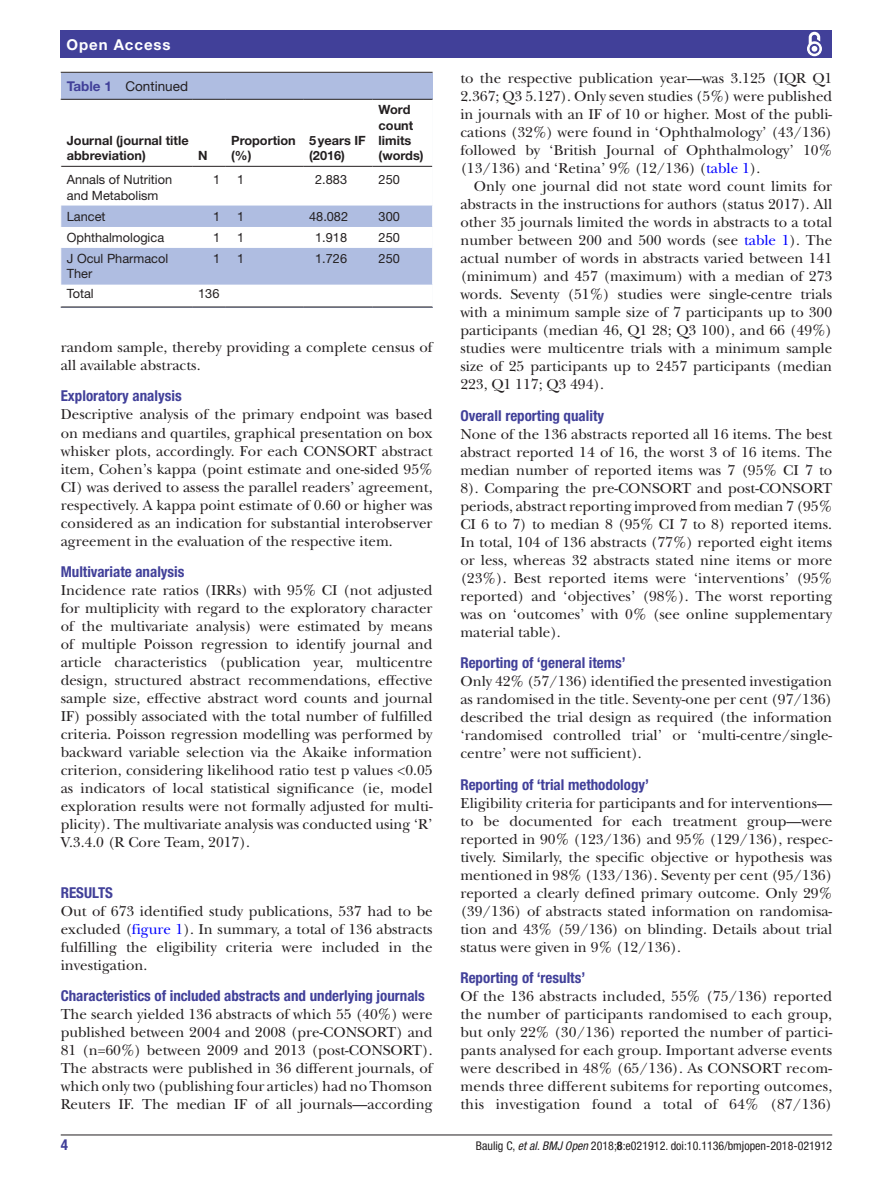
<style>
.page{position:relative;width:893px;height:1191px;background:#fff}
.page>*{position:absolute;margin:0;border:0;box-sizing:border-box;transform-origin:0 0}
.t1{font:15px/18px "New Baskerville";color:#231f20;text-align:justify}
.t2{font:700 condensed 15px "Helvetica Neue LT Std";color:#414099}
.t3{font:700 15px "Helvetica Neue LT Std";letter-spacing:.065em;color:#fff}
.t4{font:13.5px "Helvetica Neue LT Std";color:#231f20}
.t5{font:12.75px/15.3px "Helvetica Neue LT Std";color:#231f20}
.t6{font:700 12.75px/15.3px "Helvetica Neue LT Std";color:#231f20}
.t7{font:condensed 12px "Helvetica Neue LT Std";color:#231f20}
.s1{font-weight:700;color:#414099}
.s2{color:#00f}
.s3{font-style:italic}
.s4{font-weight:700}
</style>
<div class="page">
<hr style="left:61px;top:1134px;width:771px;height:1px;background:#231f20">
<div style="left:61px;top:31px;width:771px;height:27px;background:#414099"></div>
<svg style="left:807px;top:31px;width:15px;height:26px"></svg>
<div style="left:61px;top:91px;width:372px;height:216px;background:#afbde1"></div>
<div style="left:61px;top:100px;width:371px;height:106px;background:#fff"></div>
<hr style="left:61px;top:99px;width:131px;height:1px;background:#231f20">
<hr style="left:61px;top:166px;width:131px;height:1px;background:#231f20">
<hr style="left:192px;top:99px;width:33px;height:1px;background:#231f20">
<hr style="left:192px;top:166px;width:33px;height:1px;background:#231f20">
<hr style="left:225px;top:99px;width:78px;height:1px;background:#231f20">
<hr style="left:225px;top:166px;width:78px;height:1px;background:#231f20">
<hr style="left:303px;top:99px;width:70px;height:1px;background:#231f20">
<hr style="left:303px;top:166px;width:70px;height:1px;background:#231f20">
<hr style="left:373px;top:99px;width:60px;height:1px;background:#231f20">
<hr style="left:373px;top:166px;width:59px;height:1px;background:#231f20">
<hr style="left:61px;top:307px;width:131px;height:1px;background:#231f20">
<hr style="left:192px;top:307px;width:33px;height:1px;background:#231f20">
<hr style="left:225px;top:307px;width:78px;height:1px;background:#231f20">
<hr style="left:303px;top:307px;width:70px;height:1px;background:#231f20">
<hr style="left:373px;top:307px;width:60px;height:1px;background:#231f20">
<hr style="left:432px;top:100px;width:1px;height:66px;background:#fff">
<hr style="left:432px;top:166px;width:1px;height:40px;background:#fff">
<svg style="left:60px;top:206px;width:373px;height:101px"></svg>
<div style="left:61px;top:73px;width:372px;height:18px;background:#afbde1"></div>
<hr style="left:61px;top:72px;width:372px;height:1px;background:#231f20">
<p class="t3" style="left:66px;top:35px;width:106px">Open Access</p>
<p class="t4" style="left:67px;top:78px;width:123px"><span class="s1">Table 1</span> Continued</p>
<p class="t6" style="left:67px;top:132px;width:123px">Journal (journal title abbreviation)</p>
<p class="t6" style="left:198px;top:148px;width:11px">N</p>
<p class="t6" style="left:231px;top:132px;width:66px">Proportion (%)</p>
<p class="t6" style="left:309px;top:132px;width:58px">5years IF (2016)</p>
<p class="t6" style="left:379px;top:102px;width:47px">Word count limits (words)</p>
<p class="t5" style="left:67px;top:172px;width:107px">Annals of Nutrition and Metabolism</p>
<p class="t5" style="left:213px;top:172px;width:9px">1</p>
<p class="t5" style="left:237px;top:172px;width:9px">1</p>
<p class="t5" style="left:315px;top:172px;width:33px">2.883</p>
<p class="t5" style="left:379px;top:172px;width:23px">250</p>
<p class="t5" style="left:67px;top:208px;width:40px">Lancet</p>
<p class="t5" style="left:213px;top:208px;width:9px">1</p>
<p class="t5" style="left:237px;top:208px;width:9px">1</p>
<p class="t5" style="left:309px;top:208px;width:40px">48.082</p>
<p class="t5" style="left:379px;top:208px;width:23px">300</p>
<p class="t5" style="left:67px;top:230px;width:99px">Ophthalmologica</p>
<p class="t5" style="left:213px;top:230px;width:9px">1</p>
<p class="t5" style="left:237px;top:230px;width:9px">1</p>
<p class="t5" style="left:315px;top:230px;width:33px">1.918</p>
<p class="t5" style="left:379px;top:230px;width:23px">250</p>
<p class="t5" style="left:67px;top:251px;width:103px">J Ocul Pharmacol<br>Ther</p>
<p class="t5" style="left:213px;top:251px;width:9px">1</p>
<p class="t5" style="left:237px;top:251px;width:9px">1</p>
<p class="t5" style="left:315px;top:251px;width:33px">1.726</p>
<p class="t5" style="left:379px;top:251px;width:23px">250</p>
<p class="t5" style="left:67px;top:286px;width:28px">Total</p>
<p class="t5" style="left:198px;top:286px;width:23px">136</p>
<p class="t1" style="left:61px;top:338px;width:373px">random sample, thereby providing a complete census of all available abstracts.</p>
<p class="t2" style="left:61px;top:387px;width:122px">Exploratory analysis</p>
<p class="t1" style="left:61px;top:406px;width:373px">Descriptive analysis of the primary endpoint was based on medians and quartiles, graphical presentation on box whisker plots, accordingly. For each CONSORT abstract item, Cohen’s kappa (point estimate and one-sided 95% CI) was derived to assess the parallel readers’ agreement, respectively. A kappa point estimate of 0.60 or higher was considered as an indication for substantial interobserver agreement in the evaluation of the respective item.</p>
<p class="t2" style="left:61px;top:562px;width:125px">Multivariate analysis</p>
<p class="t1" style="left:61px;top:581px;width:373px">Incidence rate ratios (IRRs) with 95% CI (not adjusted for multiplicity with regard to the exploratory character of the multivariate analysis) were estimated by means of multiple Poisson regression to identify journal and article characteristics (publication year, multicentre design, structured abstract recommendations, effective sample size, effective abstract word counts and journal IF) possibly associated with the total number of fulfilled criteria. Poisson regression modelling was performed by backward variable selection via the Akaike information criterion, considering likelihood ratio test p values &lt;0.05 as indicators of local statistical significance (ie, model exploration results were not formally adjusted for multi&shy;plicity). The multivariate analysis was conducted using ‘R’ V.3.4.0 (R Core Team, 2017).</p>
<p class="t2" style="left:61px;top:883px;width:54px">Results</p>
<p class="t1" style="left:61px;top:902px;width:373px">Out of 673 identified study publications, 537 had to be excluded (<span class="s2">figure 1</span>). In summary, a total of 136 abstracts fulfilling the eligibility criteria were included in the investigation.</p>
<p class="t2" style="left:61px;top:987px;width:366px">Characteristics of included abstracts and underlying journals</p>
<p class="t1" style="left:61px;top:1005px;width:373px">The search yielded 136 abstracts of which 55 (40%) were published between 2004 and 2008 (pre-CONSORT) and 81 (n=60%) between 2009 and 2013 (post-CONSORT).<br>The abstracts were published in 36 different journals, of which only two (publishing four articles) had no Thomson Reuters IF. The median IF of all journals—according</p>
<p class="t1" style="left:460px;top:69px;width:373px">to the respective publication year—was 3.125 (IQR Q1<br>2.367; Q3 5.127). Only seven studies (5%) were published in journals with an IF of 10 or higher. Most of the publi&shy;cations (32%) were found in ‘Ophthalmology’ (43/136) followed by ‘British Journal of Ophthalmology’ 10% (13/136) and ‘Retina’ 9% (12/136) (<span class="s2">table 1</span>).</p>
<p class="t1" style="left:460px;top:177px;width:373px;text-indent:13px">Only one journal did not state word count limits for abstracts in the instructions for authors (status 2017). All other 35 journals limited the words in abstracts to a total number between 200 and 500 words (see <span class="s2">table 1</span>). The actual number of words in abstracts varied between 141 (minimum) and 457 (maximum) with a median of 273 words. Seventy (51%) studies were single-centre trials with a minimum sample size of 7 participants up to 300 participants (median 46, Q1 28; Q3 100), and 66 (49%) studies were multicentre trials with a minimum sample size of 25 participants up to 2457 participants (median 223, Q1 117; Q3 494).</p>
<p class="t2" style="left:460px;top:406px;width:145px">Overall reporting quality</p>
<p class="t1" style="left:460px;top:425px;width:373px">None of the 136 abstracts reported all 16 items. The best abstract reported 14 of 16, the worst 3 of 16 items. The median number of reported items was 7 (95% CI 7 to 8). Comparing the pre-CONSORT and post-CONSORT periods, abstract reporting improved from median 7 (95% CI 6 to 7) to median 8 (95% CI 7 to 8) reported items.<br>In total, 104 of 136 abstracts (77%) reported eight items or less, whereas 32 abstracts stated nine items or more (23%). Best reported items were ‘interventions’ (95% reported) and ‘objectives’ (98%). The worst reporting was on ‘outcomes’ with 0% (see online supplementary material table).</p>
<p class="t2" style="left:460px;top:654px;width:167px">Reporting of ‘general items’</p>
<p class="t1" style="left:460px;top:672px;width:373px">Only 42% (57/136) identified the presented investigation as randomised in the title. Seventy-one per cent (97/136) described the trial design as required (the information ‘randomised controlled trial’ or ‘multi-centre/single&shy;centre’ were not sufficient).</p>
<p class="t2" style="left:460px;top:775px;width:190px">Reporting of ‘trial methodology’</p>
<p class="t1" style="left:460px;top:794px;width:373px">Eligibility criteria for participants and for interventions— to be documented for each treatment group—were reported in 90% (123/136) and 95% (129/136), respec&shy;tively. Similarly, the specific objective or hypothesis was mentioned in 98% (133/136). Seventy per cent (95/136) reported a clearly defined primary outcome. Only 29% (39/136) of abstracts stated information on randomisa&shy;tion and 43% (59/136) on blinding. Details about trial status were given in 9% (12/136).</p>
<p class="t2" style="left:460px;top:969px;width:126px">Reporting of ‘results’</p>
<p class="t1" style="left:460px;top:987px;width:373px">Of the 136 abstracts included, 55% (75/136) reported the number of participants randomised to each group, but only 22% (30/136) reported the number of partici&shy;pants analysed for each group. Important adverse events were described in 48% (65/136). As CONSORT recom&shy;mends three different subitems for reporting outcomes, this investigation found a total of 64% (87/136)</p>
<p class="t2" style="left:61px;top:1135px;width:9px">4</p>
<p class="t7" style="left:476px;top:1138px;width:358px">Baulig C, <span class="s3">et al</span>. <span class="s3">BMJ Open</span> 2018;<span class="s4">8</span>:e021912. doi:10.1136/bmjopen-2018-021912</p>
</div>
